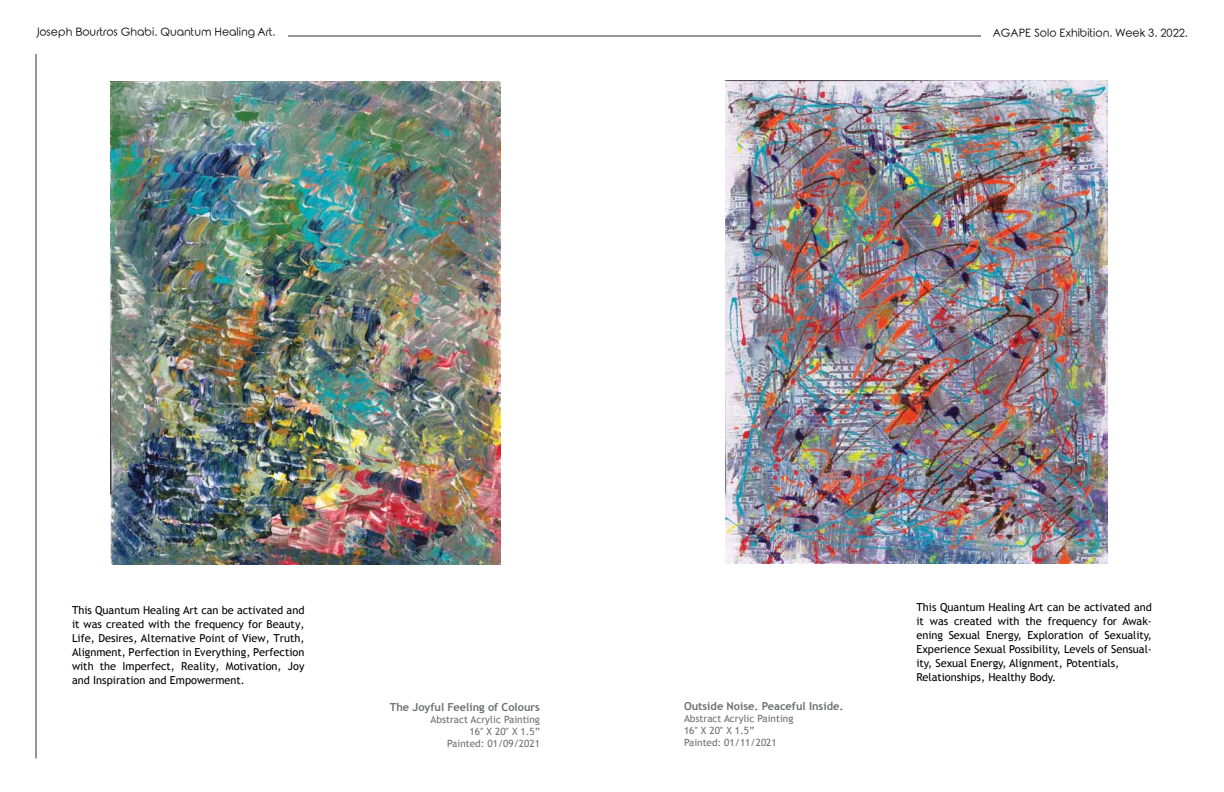
<style>
.page{position:relative;width:1224px;height:792px;background:#fff}
.page>*{position:absolute;margin:0;border:0;box-sizing:border-box;transform-origin:0 0}
.t1{font:11px/14px "Trebuchet MS";color:#000;text-align:justify}
.t2{font:11px "Rounded Elegance";color:#000}
.t3{font:700 11px "Trebuchet MS";color:#6d6e71}
.t4{font:10px/12px "Trebuchet MS";color:#6d6e71;text-align:right}
</style>
<div class="page">
<hr style="left:35px;top:54px;width:2px;height:704px;background:#939598">
<hr style="left:288px;top:35px;width:693px;height:2px;background:#939598">
<img style="left:111px;top:81px;width:389px;height:484px">
<img style="left:725px;top:81px;width:383px;height:483px">
<p class="t2" style="left:36px;top:26px;width:241px">Joseph Bourtros Ghabi. Quantum Healing Art.</p>
<p class="t2" style="left:993px;top:27px;width:197px">AGAPE Solo Exhibition. Week 3. 2022.</p>
<p class="t1" style="left:72px;top:603px;width:234px">This Quantum Healing Art can be activated and it was created with the frequency for Beauty, Life, Desires, Alternative Point of View, Truth, Alignment, Perfection in Everything, Perfection with the Imperfect, Reality, Motivation, Joy and Inspiration and Empowerment.</p>
<p class="t3" style="left:390px;top:701px;width:152px">The Joyful Feeling of Colours</p>
<p class="t4" style="left:431px;top:714px;width:111px">Abstract Acrylic Painting<br>16″ X 20″ X 1.5”<br>Painted: 01/09/2021</p>
<p class="t3" style="left:684px;top:699px;width:161px">Outside Noise. Peaceful Inside.</p>
<p class="t4" style="left:684px;top:712px;width:111px;text-align:left">Abstract Acrylic Painting<br>16″ X 20″ X 1.5”<br>Painted: 01/11/2021</p>
<p class="t1" style="left:917px;top:600px;width:237px;text-align:left">This Quantum Healing Art can be activated and it was created with the frequency for Awak&shy;ening Sexual Energy, Exploration of Sexuality, Experience Sexual Possibility, Levels of Sensual&shy;ity, Sexual Energy, Alignment, Potentials, Relationships, Healthy Body.</p>
</div>
